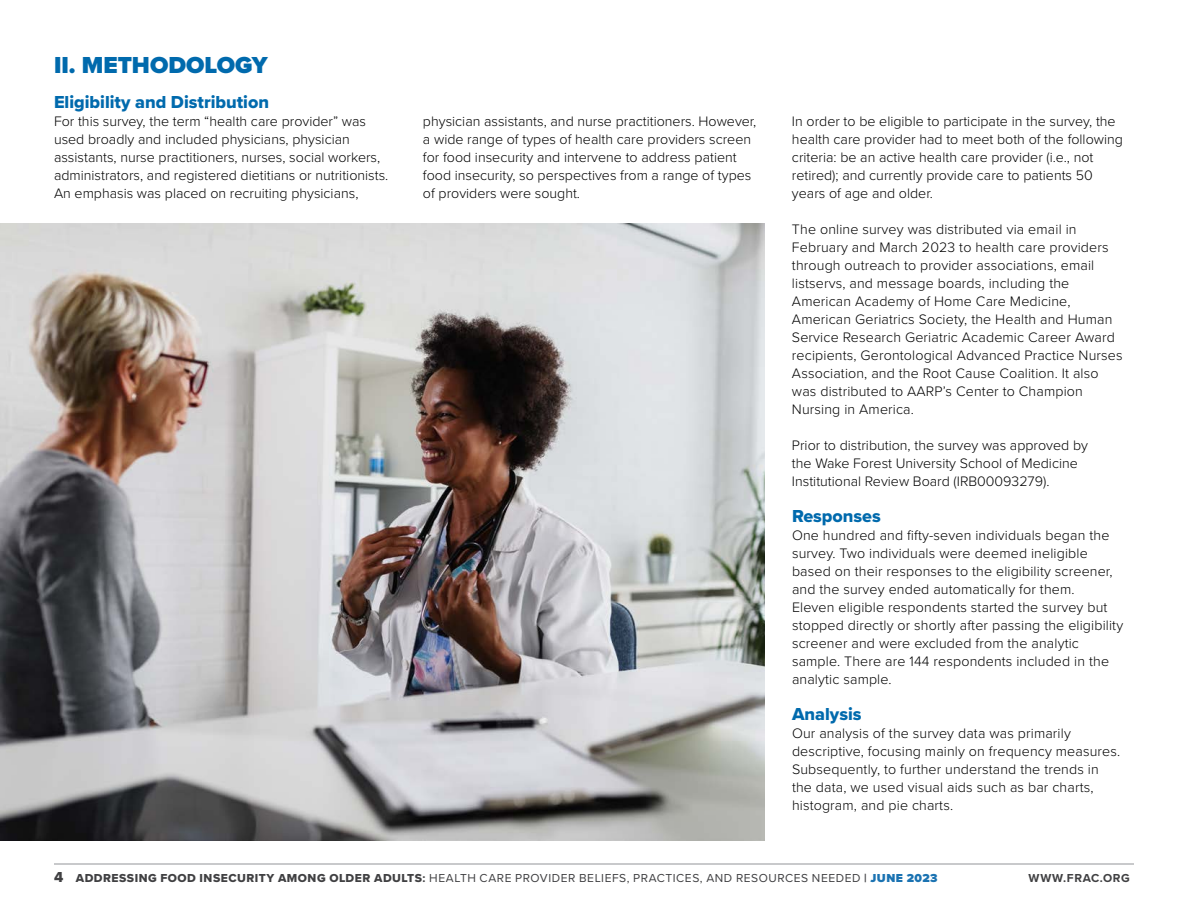
<style>
.page{position:relative;width:1188px;height:918px;background:#fff}
.page>*{position:absolute;margin:0;border:0;box-sizing:border-box;transform-origin:0 0}
.t1{font:900 24px "Proxima Nova";color:#006aad}
.t2{font:18px "Proxima Nova Extrabld";color:#006aad}
.t3{font:300 14.25px/18px "Proxima Nova";letter-spacing:.01em;color:#000}
.t4{font:12px "Proxima Nova";letter-spacing:.045em;color:#404042}
.t5{font:700 12px "Proxima Nova";letter-spacing:.045em;color:#404042}
.s1{font-family:"Proxima Nova Extrabld";font-size:15px}
.s2{font-family:"Proxima Nova Extrabld"}
.s3{font-weight:700}
.s4{font-weight:900;color:#1b73b2}
</style>
<div class="page">
<hr style="left:54px;top:864px;width:1080px;height:1px;background:#939598">
<img style="left:0;top:224px;width:765px;height:616px">
<h1 class="t1" style="left:54px;top:47px;width:215px">II. METHODOLOGY</h1>
<p class="t2" style="left:54px;top:89px;width:217px">Eligibility and Distribution</p>
<p class="t3" style="left:54px;top:111px;width:336px">For this survey, the term “health care provider” was used broadly and included physicians, physician assistants, nurse practitioners, nurses, social workers, administrators, and registered dietitians or nutritionists.<br>An emphasis was placed on recruiting physicians,</p>
<p class="t3" style="left:792px;top:111px;width:332px">In order to be eligible to participate in the survey, the health care provider had to meet both of the following criteria: be an active health care provider (i.e., not retired); and currently provide care to patients 50 years of age and older.</p>
<p class="t3" style="left:792px;top:219px;width:332px">The online survey was distributed via email in February and March 2023 to health care providers through outreach to provider associations, email listservs, and message boards, including the American Academy of Home Care Medicine, American Geriatrics Society, the Health and Human Service Research Geriatric Academic Career Award recipients, Gerontological Advanced Practice Nurses Association, and the Root Cause Coalition. It also was distributed to AARP’s Center to Champion Nursing in America.</p>
<p class="t3" style="left:792px;top:435px;width:298px">Prior to distribution, the survey was approved by the Wake Forest University School of Medicine<br>Institutional Review Board (IRB00093279).</p>
<p class="t2" style="left:792px;top:503px;width:90px">Responses</p>
<p class="t3" style="left:792px;top:525px;width:333px">One hundred and fifty-seven individuals began the survey. Two individuals were deemed ineligible based on their responses to the eligibility screener, and the survey ended automatically for them.<br>Eleven eligible respondents started the survey but stopped directly or shortly after passing the eligibility screener and were excluded from the analytic sample. There are 144 respondents included in the analytic sample.</p>
<p class="t2" style="left:792px;top:701px;width:71px">Analysis</p>
<p class="t3" style="left:792px;top:723px;width:330px">Our analysis of the survey data was primarily descriptive, focusing mainly on frequency measures.<br>Subsequently, to further understand the trends in the data, we used visual aids such as bar charts, histogram, and pie charts.</p>
<p class="t3" style="left:423px;top:111px;width:335px">physician assistants, and nurse practitioners. However, a wide range of types of health care providers screen for food insecurity and intervene to address patient food insecurity, so perspectives from a range of types of providers were sought.</p>
<p class="t4" style="left:54px;top:869px;width:885px"><span class="s1">4</span> <span class="s2">ADDRESSING FOOD INSECURITY AMONG OLDER ADULTS</span><span class="s3">:</span> HEALTH CARE PROVIDER BELIEFS, PRACTICES, AND RESOURCES NEEDED <span class="s3">|</span> <span class="s4">JUNE 2023</span></p>
<p class="t5" style="left:1028px;top:869px;width:103px">WWW.FRAC.ORG</p>
</div>
